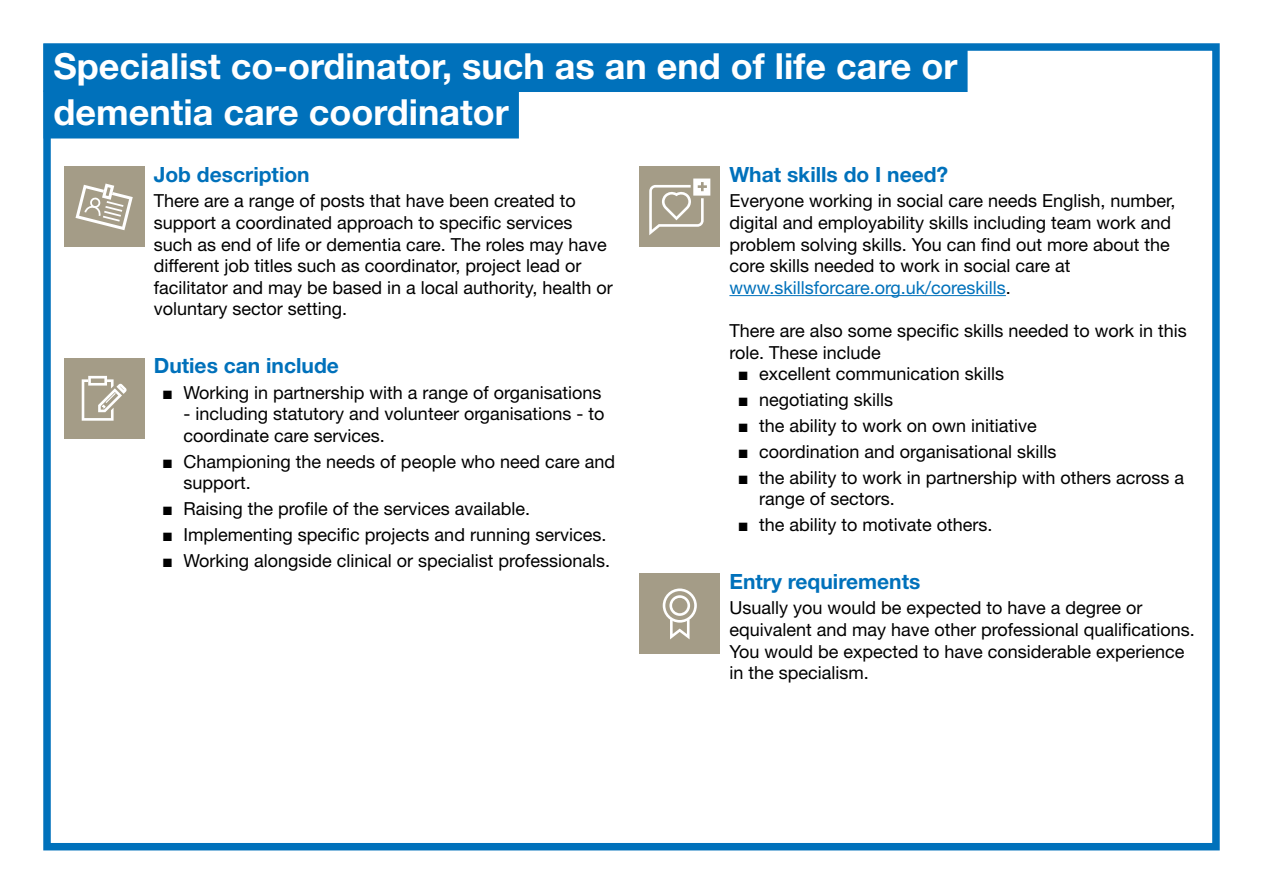
<style>
.page{position:relative;width:1263px;height:893px;background:#fff}
.page>*{position:absolute;margin:0;border:0;box-sizing:border-box;transform-origin:0 0}
.t1{font:700 36px/46.5px "Helvetica Neue LT Std";color:#fff}
.t2{font:700 21px "Helvetica Neue LT Std";color:#0071bb}
.t3{font:18px/21.6px "Helvetica Neue LT Std";color:#000}
.s1{font-family:"Arial"}
.s2{color:#0071bb}
</style>
<div class="page">
<div style="left:43px;top:43px;width:1177px;height:807px;border:8px solid #0071bb"></div>
<div style="left:44px;top:44px;width:923px;height:48px;background:#0071bb"></div>
<div style="left:44px;top:90px;width:475px;height:48px;background:#0071bb"></div>
<div style="left:64px;top:167px;width:80px;height:80px;background:#a49c87"></div>
<svg style="left:75px;top:184px;width:58px;height:46px"></svg>
<div style="left:64px;top:358px;width:80px;height:81px;background:#a49c87"></div>
<svg style="left:82px;top:376px;width:45px;height:45px"></svg>
<div style="left:639px;top:167px;width:81px;height:80px;background:#a49c87"></div>
<svg style="left:649px;top:179px;width:61px;height:56px"></svg>
<hr style="left:729px;top:295px;width:277px;height:1px;background:#0071bb">
<div style="left:639px;top:574px;width:81px;height:80px;background:#a49c87"></div>
<svg style="left:663px;top:588px;width:34px;height:51px"></svg>
<h1 class="t1" style="left:54px;top:42px;width:905px">Specialist co-ordinator, such as an end of life care or dementia care coordinator</h1>
<p class="t2" style="left:154px;top:161px;width:157px">Job description</p>
<p class="t3" style="left:154px;top:190px;width:461px">There are a range of posts that have been created to support a coordinated approach to specific services such as end of life or dementia care. The roles may have different job titles such as coordinator, project lead or facilitator and may be based in a local authority, health or voluntary sector setting.</p>
<p class="t2" style="left:154px;top:352px;width:187px">Duties can include</p>
<p class="t3" style="left:162px;top:381px;width:441px"><span class="s1">■</span> Working in partnership with a range of organisations</p>
<p class="t3" style="left:184px;top:403px;width:422px">- including statutory and volunteer organisations - to coordinate care services.</p>
<p class="t3" style="left:184px;top:450px;width:433px;text-indent:-21px"><span class="s1">■</span> Championing the needs of people who need care and support.</p>
<p class="t3" style="left:162px;top:498px;width:369px"><span class="s1">■</span> Raising the profile of the services available.</p>
<p class="t3" style="left:162px;top:524px;width:446px"><span class="s1">■</span> Implementing specific projects and running services.</p>
<p class="t3" style="left:162px;top:549px;width:449px"><span class="s1">■</span> Working alongside clinical or specialist professionals.</p>
<p class="t2" style="left:729px;top:161px;width:220px">What skills do I need?</p>
<p class="t3" style="left:729px;top:190px;width:448px">Everyone working in social care needs English, number, digital and employability skills including team work and problem solving skills. You can find out more about the core skills needed to work in social care at <span class="s2">www.skillsforcare.org.uk/coreskills</span>.</p>
<p class="t3" style="left:729px;top:320px;width:459px">There are also some specific skills needed to work in this role. These include</p>
<p class="t3" style="left:738px;top:363px;width:268px"><span class="s1">■</span> excellent communication skills</p>
<p class="t3" style="left:738px;top:389px;width:157px"><span class="s1">■</span> negotiating skills</p>
<p class="t3" style="left:738px;top:414px;width:300px"><span class="s1">■</span> the ability to work on own initiative</p>
<p class="t3" style="left:738px;top:440px;width:320px"><span class="s1">■</span> coordination and organisational skills</p>
<p class="t3" style="left:759px;top:466px;width:427px;text-indent:-21px"><span class="s1">■</span> the ability to work in partnership with others across a range of sectors.</p>
<p class="t3" style="left:738px;top:514px;width:256px"><span class="s1">■</span> the ability to motivate others.</p>
<p class="t2" style="left:729px;top:568px;width:192px">Entry requirements</p>
<p class="t3" style="left:729px;top:597px;width:467px">Usually you would be expected to have a degree or equivalent and may have other professional qualifications.<br>You would be expected to have considerable experience in the specialism.</p>
</div>
